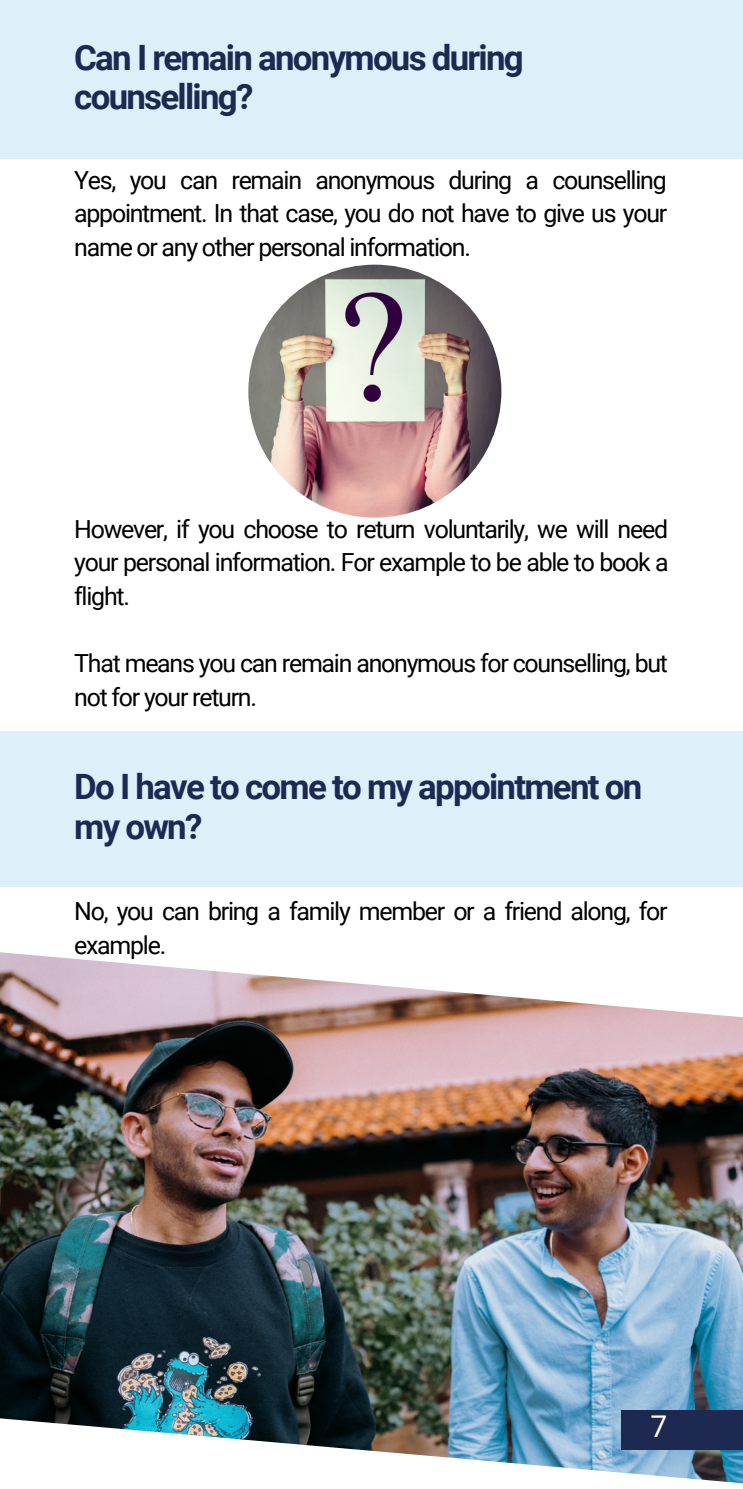
<style>
.page{position:relative;width:743px;height:1489px;background:#fff}
.page>*{position:absolute;margin:0;border:0;box-sizing:border-box;transform-origin:0 0}
.t1{font:700 35px/39.2px "Roboto";letter-spacing:-.05em;color:#1e2951}
.t2{font:30px "Roboto";color:#fff}
.t3{font:25px/33.8px "Roboto";letter-spacing:-.05em;color:#000;text-align:justify}
</style>
<div class="page">
<div style="left:0;top:0;width:742px;height:158px;background:#ddf0f9"></div>
<img style="left:248px;top:265px;width:253px;height:253px;border-radius:50%">
<div style="left:0;top:731px;width:742px;height:155px;background:#ddf0f9"></div>
<img style="left:0;top:952px;width:742px;height:532px">
<div style="left:621px;top:1410px;width:121px;height:40px;background:#1e2951"></div>
<h1 class="t1" style="left:74px;top:38px;width:451px">Can I remain anonymous during counselling?</h1>
<p class="t3" style="left:74px;top:163px;width:594px">Yes, you can remain anonymous during a counselling appointment. In that case, you do not have to give us your name or any other personal information.</p>
<p class="t3" style="left:74px;top:512px;width:596px">However, if you choose to return voluntarily, we will need your personal information. For example to be able to book a flight.</p>
<p class="t3" style="left:74px;top:647px;width:595px">That means you can remain anonymous for counselling, but not for your return.</p>
<h1 class="t1" style="left:74px;top:768px;width:569px">Do I have to come to my appointment on my own?</h1>
<p class="t3" style="left:74px;top:895px;width:595px">No, you can bring a family member or a friend along, for example.</p>
<p class="t2" style="left:650px;top:1409px;width:18px">7</p>
</div>
